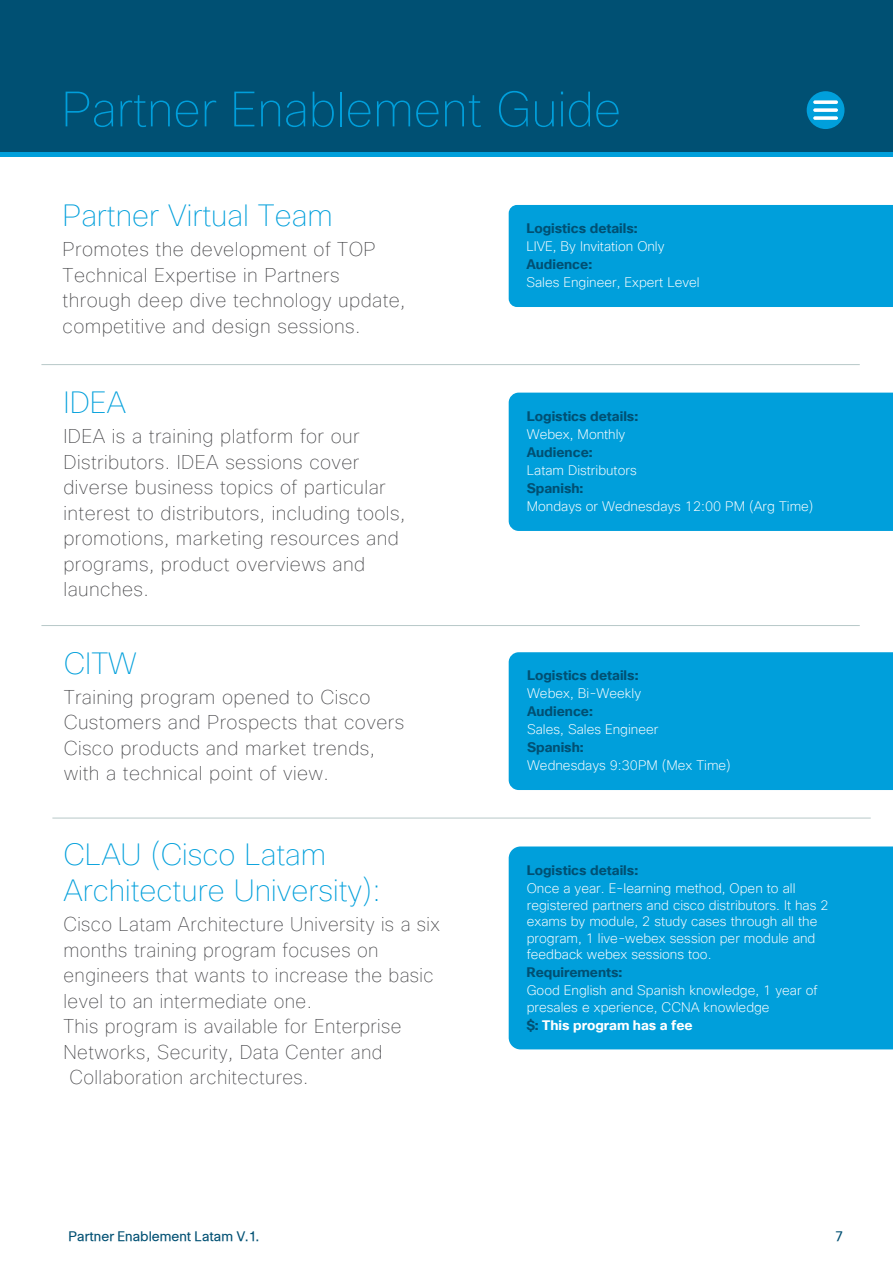
<style>
.page{position:relative;width:893px;height:1263px;background:#fff}
.page>*{position:absolute;margin:0;border:0;box-sizing:border-box;transform-origin:0 0}
.t1{font:100 30px/36px "Cisco Sans TT";color:#009fdb}
.t2{font:100 19.5px/25.5px "Cisco Sans TT";letter-spacing:.02em;color:#444447}
.t3{font:200 13.5px/16.5px "Cisco Sans TT";color:#fff}
.t4{font:700 13.5px "Cisco Sans TT";color:#005073}
.t5{font:13.5px "Ciscoregular";color:#005073}
.t6{font:700 13.5px "Cisco Sans TT";color:#fff}
.s1{color:#005073}
</style>
<div class="page">
<div style="left:509px;top:846px;width:384px;height:203px;background:#009fdb"></div>
<div style="left:509px;top:652px;width:384px;height:138px;background:#009fdb"></div>
<div style="left:509px;top:393px;width:384px;height:138px;background:#009fdb"></div>
<div style="left:509px;top:205px;width:384px;height:102px;background:#009fdb"></div>
<div style="left:0;top:0;width:893px;height:156px;background:#005073"></div>
<hr style="left:41px;top:625px;width:819px;height:1px;background:#b7c8c8">
<hr style="left:41px;top:364px;width:819px;height:1px;background:#b7c8c8">
<svg style="left:66px;top:92px;width:47px;height:35px"></svg>
<svg style="left:121px;top:95px;width:49px;height:32px"></svg>
<svg style="left:176px;top:101px;width:22px;height:26px"></svg>
<svg style="left:205px;top:101px;width:11px;height:25px"></svg>
<svg style="left:234px;top:92px;width:20px;height:34px"></svg>
<svg style="left:261px;top:101px;width:19px;height:25px"></svg>
<svg style="left:286px;top:101px;width:19px;height:26px"></svg>
<svg style="left:313px;top:92px;width:21px;height:35px"></svg>
<hr style="left:340px;top:92px;width:2px;height:34px;background:#009fdb">
<svg style="left:348px;top:101px;width:22px;height:26px"></svg>
<svg style="left:377px;top:101px;width:33px;height:25px"></svg>
<svg style="left:416px;top:101px;width:23px;height:26px"></svg>
<svg style="left:445px;top:95px;width:36px;height:32px"></svg>
<svg style="left:499px;top:91px;width:29px;height:36px"></svg>
<svg style="left:535px;top:101px;width:19px;height:26px"></svg>
<hr style="left:561px;top:101px;width:2px;height:25px;background:#009fdb">
<svg style="left:569px;top:92px;width:21px;height:35px"></svg>
<svg style="left:596px;top:101px;width:23px;height:26px"></svg>
<hr style="left:0;top:152px;width:893px;height:4px;background:#009fdb">
<div style="left:807px;top:91px;width:37px;height:38px;background:#009fdb;border-radius:50%"></div>
<svg style="left:813px;top:116px;width:25px;height:4px"></svg>
<svg style="left:813px;top:108px;width:25px;height:4px"></svg>
<svg style="left:813px;top:100px;width:25px;height:4px"></svg>
<hr style="left:52px;top:818px;width:819px;height:1px;background:#b7c8c8">
<h1 class="t1" style="left:63px;top:198px;width:272px">Partner Virtual Team</h1>
<p class="t2" style="left:63px;top:237px;width:344px">Promotes the development of TOP Technical Expertise in Partners through deep dive technology update, competitive and design sessions.</p>
<h1 class="t1" style="left:64px;top:384px;width:64px">IDEA</h1>
<p class="t2" style="left:64px;top:423px;width:343px">IDEA is a training platform for our Distributors. IDEA sessions cover diverse business topics of particular interest to distributors, including tools, promotions, marketing resources and programs, product overviews and launches.</p>
<h1 class="t1" style="left:64px;top:645px;width:75px">CITW</h1>
<p class="t2" style="left:64px;top:684px;width:342px">Training program opened to Cisco Customers and Prospects that covers Cisco products and market trends, with a technical point of view.</p>
<h1 class="t1" style="left:63px;top:836px;width:319px">CLAU (Cisco Latam<br>Architecture University):</h1>
<p class="t2" style="left:63px;top:911px;width:378px">Cisco Latam Architecture University is a six</p>
<p class="t2" style="left:63px;top:937px;width:316px">months training program focuses on</p>
<p class="t2" style="left:63px;top:962px;width:372px">engineers that wants to increase the basic</p>
<p class="t2" style="left:63px;top:988px;width:250px">level to an intermediate one.</p>
<p class="t2" style="left:63px;top:1013px;width:340px">This program is available for Enterprise</p>
<p class="t2" style="left:63px;top:1039px;width:321px">Networks, Security, Data Center and</p>
<p class="t2" style="left:70px;top:1064px;width:240px">Collaboration architectures.</p>
<p class="t4" style="left:526px;top:220px;width:113px">Logistics details:</p>
<p class="t3" style="left:526px;top:238px;width:140px">LIVE, By Invitation Only</p>
<p class="t4" style="left:526px;top:256px;width:67px">Audience:</p>
<p class="t3" style="left:526px;top:274px;width:175px">Sales Engineer, Expert Level</p>
<p class="t4" style="left:527px;top:407px;width:113px">Logistics details:</p>
<p class="t3" style="left:527px;top:426px;width:100px">Webex, Monthly</p>
<p class="t4" style="left:527px;top:443px;width:67px">Audience:</p>
<p class="t3" style="left:527px;top:462px;width:111px">Latam Distributors</p>
<p class="t4" style="left:527px;top:479px;width:58px">Spanish:</p>
<p class="t3" style="left:527px;top:498px;width:288px">Mondays or Wednesdays 12:00 PM (Arg Time)</p>
<p class="t4" style="left:527px;top:667px;width:113px">Logistics details:</p>
<p class="t3" style="left:527px;top:685px;width:115px">Webex, Bi-Weekly</p>
<p class="t4" style="left:527px;top:703px;width:67px">Audience:</p>
<p class="t3" style="left:527px;top:721px;width:133px">Sales, Sales Engineer</p>
<p class="t4" style="left:527px;top:739px;width:58px">Spanish:</p>
<p class="t3" style="left:527px;top:757px;width:205px">Wednesdays 9:30PM (Mex Time)</p>
<p class="t4" style="left:527px;top:862px;width:113px">Logistics details:</p>
<p class="t3" style="left:527px;top:880px;width:303px">Once a year. E-learning method, Open to all registered partners and cisco distributors. It has 2 exams by module, 2 study cases through all the program, 1 live-webex session per module and feedback webex sessions too.</p>
<p class="t4" style="left:527px;top:964px;width:97px">Requirements:</p>
<p class="t3" style="left:527px;top:982px;width:292px">Good English and Spanish knowledge, 1 year of presales e xperience, CCNA knowledge</p>
<p class="t6" style="left:527px;top:1016px;width:167px"><span class="s1">$:</span> This program has a fee</p>
<p class="t5" style="left:69px;top:1228px;width:192px">Partner Enablement Latam V.1.</p>
<p class="t5" style="left:835px;top:1228px;width:10px">7</p>
</div>
